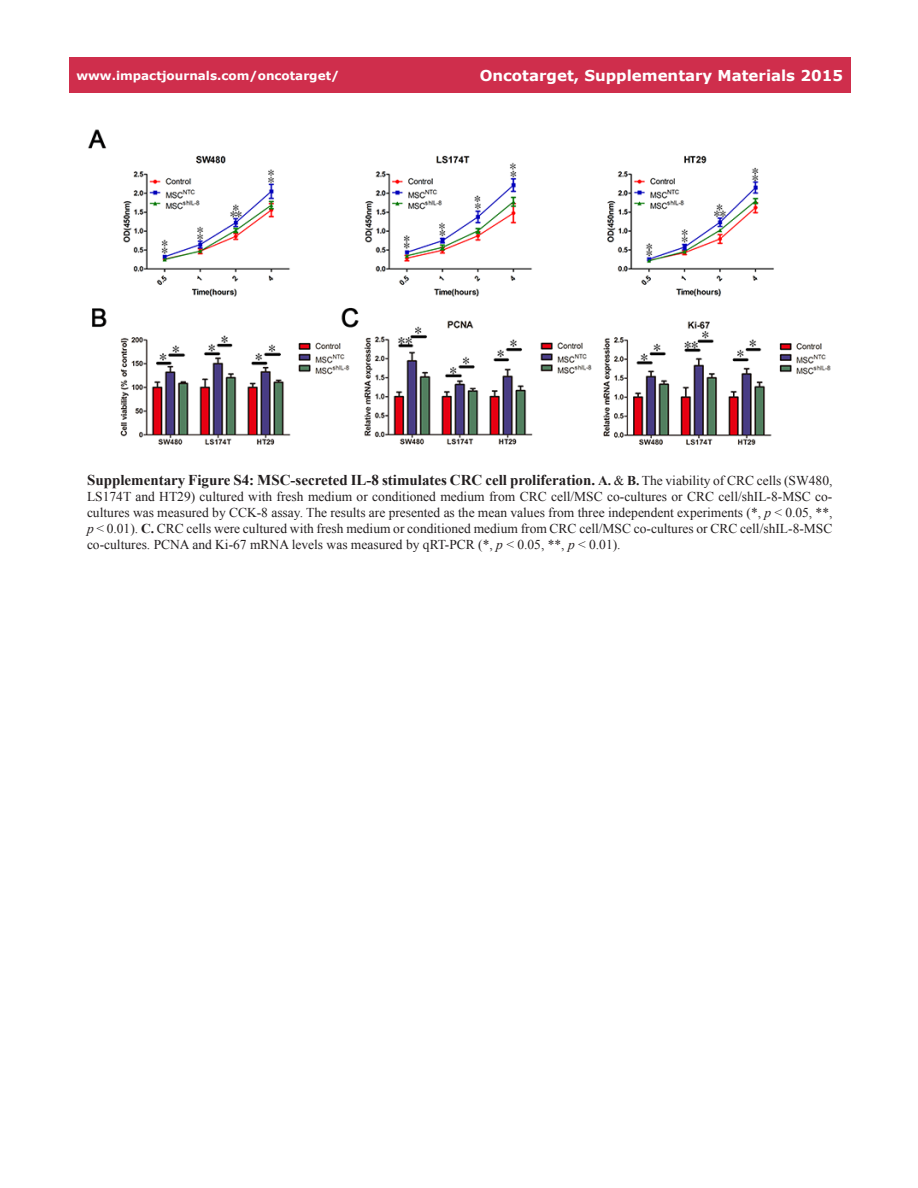
<style>
.page{position:relative;width:918px;height:1188px;background:#fff}
.page>*{position:absolute;margin:0;border:0;box-sizing:border-box;transform-origin:0 0}
.FigureText{font:700 15px "Times New Roman";color:#231f20}
.t1{font:700 15px "Verdana";color:#fff}
.FigureText-2{font:13.5px/16.2px "Times New Roman";color:#231f20;text-align:justify}
.t2{font:700 12px "Verdana";color:#fff}
.s1{font-size:13.5px}
.s2{font-weight:400;font-size:13.5px}
.s3{font-style:italic}
.s4{font-weight:700}
</style>
<div class="page">
<div style="left:69px;top:57px;width:781px;height:36px;background:#cf2e4c"></div>
<img style="left:88px;top:129px;width:743px;height:316px">
<p class="t2" style="left:76px;top:67px;width:264px">www.impactjournals.com/oncotarget/</p>
<p class="t1" style="left:480px;top:66px;width:365px">Oncotarget, Supplementary Materials 2015</p>
<p class="FigureText" style="left:87px;top:469px;width:747px">Supplementary Figure S4: MSC-secreted IL-8 stimulates CRC cell proliferation. <span class="s1">A.</span> <span class="s2">&amp;</span> <span class="s1">B.</span> <span class="s2">The viability of CRC cells (SW480,</span></p>
<p class="FigureText-2" style="left:87px;top:488px;width:747px">LS174T and HT29) cultured with fresh medium or conditioned medium from CRC cell/MSC co-cultures or CRC cell/shIL-8-MSC co&shy;cultures was measured by CCK-8 assay. The results are presented as the mean values from three independent experiments (*, <span class="s3">p</span> &lt; 0.05, **, <span class="s3">p</span> &lt; 0.01). <span class="s4">C.</span> CRC cells were cultured with fresh medium or conditioned medium from CRC cell/MSC co-cultures or CRC cell/shIL-8-MSC co-cultures. PCNA and Ki-67 mRNA levels was measured by qRT-PCR (*, <span class="s3">p</span> &lt; 0.05, **, <span class="s3">p</span> &lt; 0.01).</p>
</div>
